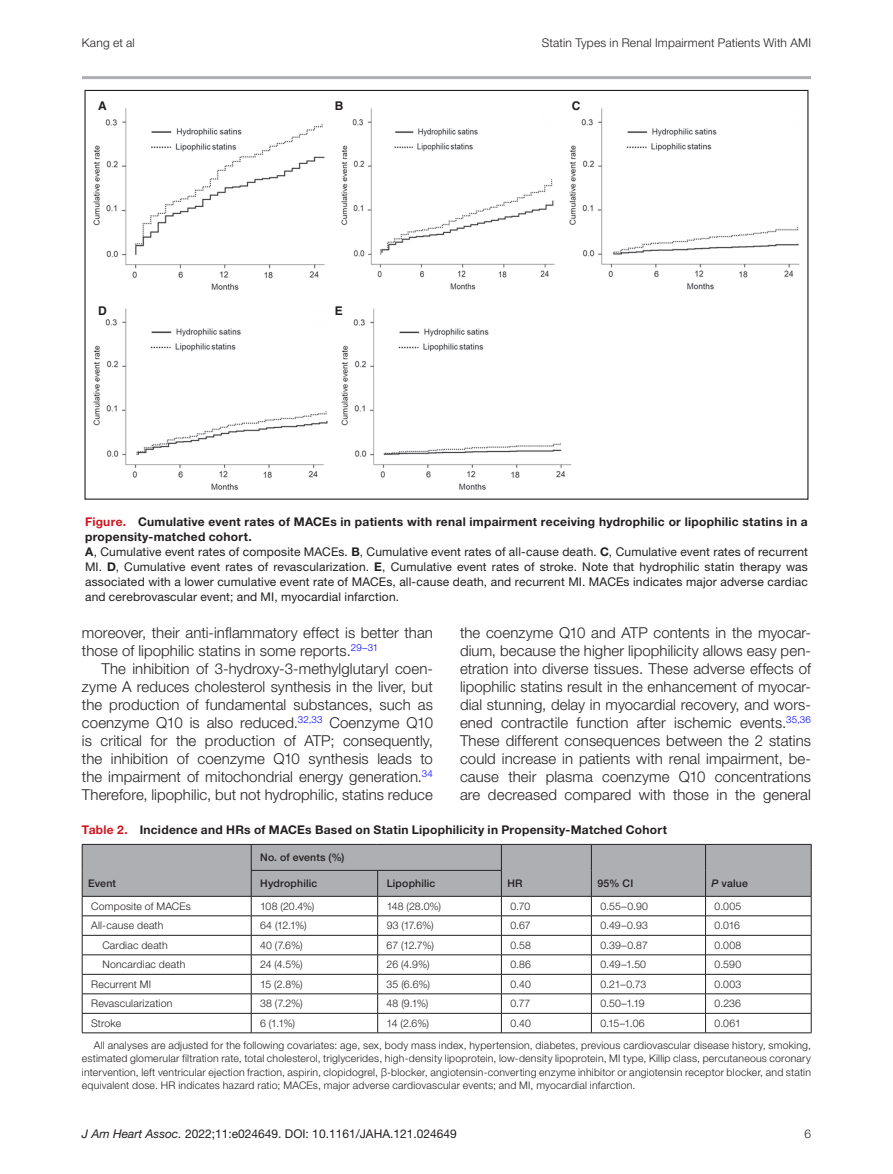
<style>
.page{position:relative;width:893px;height:1174px;background:#fff}
.page>*{position:absolute;margin:0;border:0;box-sizing:border-box;transform-origin:0 0}
.t1{font:300 15px/18px "Helvetica Neue LT Std";letter-spacing:.005em;color:#231f20;text-align:justify}
.t2{font:12px/15px "Helvetica Neue LT Std";letter-spacing:.01em;color:#231f20}
.t3{font:700 12px "Helvetica Neue LT Std";letter-spacing:.02em;color:#231f20}
.t4{font:300 12px "Helvetica Neue LT Std";letter-spacing:.015em;color:#231f20}
.t5{font:700 12px "Helvetica";color:#231f20}
.t6{font:300 10.5px/13.5px "Helvetica Neue LT Std";letter-spacing:.02em;color:#231f20}
.t7{font:500 10.5px "Helvetica Neue LT Std";letter-spacing:.02em;color:#231f20}
.s1{font-weight:700;color:#cd151d}
.s2{font-weight:700}
.s3{color:#cd151d}
.s4{font-style:italic}
.s5{font-family:"Noto Sans"}
</style>
<div class="page">
<img style="left:94px;top:108px;width:231px;height:181px">
<img style="left:341px;top:108px;width:213px;height:181px">
<img style="left:569px;top:108px;width:230px;height:181px">
<img style="left:94px;top:308px;width:234px;height:181px">
<img style="left:341px;top:308px;width:230px;height:181px">
<hr style="left:82px;top:1032px;width:169px;height:1px;background:#231f20">
<hr style="left:251px;top:1032px;width:127px;height:1px;background:#231f20">
<hr style="left:378px;top:1032px;width:123px;height:1px;background:#231f20">
<hr style="left:501px;top:1032px;width:90px;height:1px;background:#231f20">
<hr style="left:591px;top:1032px;width:115px;height:1px;background:#231f20">
<hr style="left:706px;top:1032px;width:105px;height:1px;background:#231f20">
<svg style="left:82px;top:844px;width:730px;height:188px"></svg>
<hr style="left:501px;top:896px;width:90px;height:1px;background:#231f20">
<hr style="left:82px;top:76px;width:729px;height:3px;background:#aeafb3">
<p class="t4" style="left:82px;top:35px;width:54px">Kang et al</p>
<p class="t4" style="left:542px;top:35px;width:271px">Statin Types in Renal Impairment Patients With AMI</p>
<p class="t5" style="left:98px;top:98px;width:10px">A</p>
<p class="t5" style="left:335px;top:98px;width:10px">B</p>
<p class="t5" style="left:572px;top:98px;width:10px">C</p>
<p class="t5" style="left:98px;top:304px;width:10px">D</p>
<p class="t5" style="left:335px;top:304px;width:10px">E</p>
<p class="t2" style="left:85px;top:513px;width:724px"><span class="s1">Figure.</span> <span class="s2">Cumulative event rates of MACEs in patients with renal impairment receiving hydrophilic or lipophilic statins in a propensity-matched cohort.<br>A</span>, Cumulative event rates of composite MACEs. <span class="s2">B</span>, Cumulative event rates of all-cause death. <span class="s2">C</span>, Cumulative event rates of recurrent MI. <span class="s2">D</span>, Cumulative event rates of revascularization. <span class="s2">E</span>, Cumulative event rates of stroke. Note that hydrophilic statin therapy was associated with a lower cumulative event rate of MACEs, all-cause death, and recurrent MI. MACEs indicates major adverse cardiac and cerebrovascular event; and MI, myocardial infarction.</p>
<p class="t1" style="left:82px;top:623px;width:353px">moreover, their anti-inflammatory effect is better than those of lipophilic statins in some reports.<sup>29–31</sup></p>
<p class="t1" style="left:82px;top:659px;width:353px;text-indent:20px">The inhibition of 3-hydroxy-3-methylglutaryl coen&shy;zyme A reduces cholesterol synthesis in the liver, but the production of fundamental substances, such as coenzyme Q10 is also reduced.<sup>32,33</sup> Coenzyme Q10 is critical for the production of ATP; consequently, the inhibition of coenzyme Q10 synthesis leads to the impairment of mitochondrial energy generation.<sup>34<br></sup>Therefore, lipophilic, but not hydrophilic, statins reduce</p>
<p class="t1" style="left:460px;top:623px;width:353px">the coenzyme Q10 and ATP contents in the myocar&shy;dium, because the higher lipophilicity allows easy pen&shy;etration into diverse tissues. These adverse effects of lipophilic statins result in the enhancement of myocar&shy;dial stunning, delay in myocardial recovery, and wors&shy;ened contractile function after ischemic events.<sup>35,36<br></sup>These different consequences between the 2 statins could increase in patients with renal impairment, be&shy;cause their plasma coenzyme Q10 concentrations are decreased compared with those in the general</p>
<p class="t3" style="left:82px;top:822px;width:586px"><span class="s3">Table 2.</span> Incidence and HRs of MACEs Based on Statin Lipophilicity in Propensity-Matched Cohort</p>
<p class="t7" style="left:88px;top:877px;width:29px">Event</p>
<p class="t7" style="left:260px;top:851px;width:86px">No. of events (%)</p>
<p class="t7" style="left:260px;top:877px;width:59px">Hydrophilic</p>
<p class="t7" style="left:387px;top:877px;width:50px">Lipophilic</p>
<p class="t7" style="left:507px;top:877px;width:17px">HR</p>
<p class="t7" style="left:597px;top:877px;width:37px">95% CI</p>
<p class="t7" style="left:712px;top:877px;width:38px"><span class="s4">P</span> value</p>
<p class="t6" style="left:91px;top:899px;width:101px">Composite of MACEs</p>
<p class="t6" style="left:260px;top:899px;width:56px">108 (20.4%)</p>
<p class="t6" style="left:387px;top:899px;width:56px">148 (28.0%)</p>
<p class="t6" style="left:510px;top:899px;width:21px">0.70</p>
<p class="t6" style="left:600px;top:899px;width:49px">0.55–0.90</p>
<p class="t6" style="left:714px;top:899px;width:28px">0.005</p>
<p class="t6" style="left:91px;top:918px;width:74px">All-cause death</p>
<p class="t6" style="left:260px;top:918px;width:48px">64 (12.1%)</p>
<p class="t6" style="left:387px;top:918px;width:49px">93 (17.6%)</p>
<p class="t6" style="left:510px;top:918px;width:22px">0.67</p>
<p class="t6" style="left:600px;top:918px;width:49px">0.49–0.93</p>
<p class="t6" style="left:714px;top:918px;width:27px">0.016</p>
<p class="t6" style="left:102px;top:938px;width:67px">Cardiac death</p>
<p class="t6" style="left:260px;top:938px;width:44px">40 (7.6%)</p>
<p class="t6" style="left:387px;top:938px;width:49px">67 (12.7%)</p>
<p class="t6" style="left:510px;top:938px;width:22px">0.58</p>
<p class="t6" style="left:600px;top:938px;width:49px">0.39–0.87</p>
<p class="t6" style="left:714px;top:938px;width:28px">0.008</p>
<p class="t6" style="left:102px;top:957px;width:84px">Noncardiac death</p>
<p class="t6" style="left:260px;top:957px;width:44px">24 (4.5%)</p>
<p class="t6" style="left:387px;top:957px;width:44px">26 (4.9%)</p>
<p class="t6" style="left:510px;top:957px;width:22px">0.86</p>
<p class="t6" style="left:600px;top:957px;width:47px">0.49–1.50</p>
<p class="t6" style="left:714px;top:957px;width:28px">0.590</p>
<p class="t6" style="left:91px;top:977px;width:62px">Recurrent MI</p>
<p class="t6" style="left:260px;top:977px;width:44px">15 (2.8%)</p>
<p class="t6" style="left:387px;top:977px;width:45px">35 (6.6%)</p>
<p class="t6" style="left:510px;top:977px;width:22px">0.40</p>
<p class="t6" style="left:600px;top:977px;width:47px">0.21–0.73</p>
<p class="t6" style="left:714px;top:977px;width:28px">0.003</p>
<p class="t6" style="left:91px;top:996px;width:83px">Revascularization</p>
<p class="t6" style="left:260px;top:996px;width:44px">38 (7.2%)</p>
<p class="t6" style="left:387px;top:996px;width:43px">48 (9.1%)</p>
<p class="t6" style="left:510px;top:996px;width:22px">0.77</p>
<p class="t6" style="left:600px;top:996px;width:46px">0.50–1.19</p>
<p class="t6" style="left:714px;top:996px;width:28px">0.236</p>
<p class="t6" style="left:91px;top:1016px;width:32px">Stroke</p>
<p class="t6" style="left:260px;top:1016px;width:36px">6 (1.1%)</p>
<p class="t6" style="left:387px;top:1016px;width:44px">14 (2.6%)</p>
<p class="t6" style="left:510px;top:1016px;width:22px">0.40</p>
<p class="t6" style="left:600px;top:1016px;width:46px">0.15–1.06</p>
<p class="t6" style="left:94px;top:1012px;width:719px;line-height:21.9px;text-indent:621px">0.061<br>All analyses are adjusted for the following covariates: age, sex, body mass index, hypertension, diabetes, previous cardiovascular disease history, smoking,</p>
<p class="t6" style="left:82px;top:1051px;width:730px;text-align:justify">estimated glomerular filtration rate, total cholesterol, triglycerides, high-density lipoprotein, low-density lipoprotein, MI type, Killip class, percutaneous coronary intervention, left ventricular ejection fraction, aspirin, clopidogrel, <span class="s5">β</span>-blocker, angiotensin-converting enzyme inhibitor or angiotensin receptor blocker, and statin equivalent dose. HR indicates hazard ratio; MACEs, major adverse cardiovascular events; and MI, myocardial infarction.</p>
<p class="t2" style="left:82px;top:1126px;width:376px"><span class="s4">J Am Heart Assoc.</span> 2022;11:e024649. DOI: 10.1161/JAHA.121.024649</p>
<p class="t4" style="left:804px;top:1126px;width:8px">6</p>
</div>
